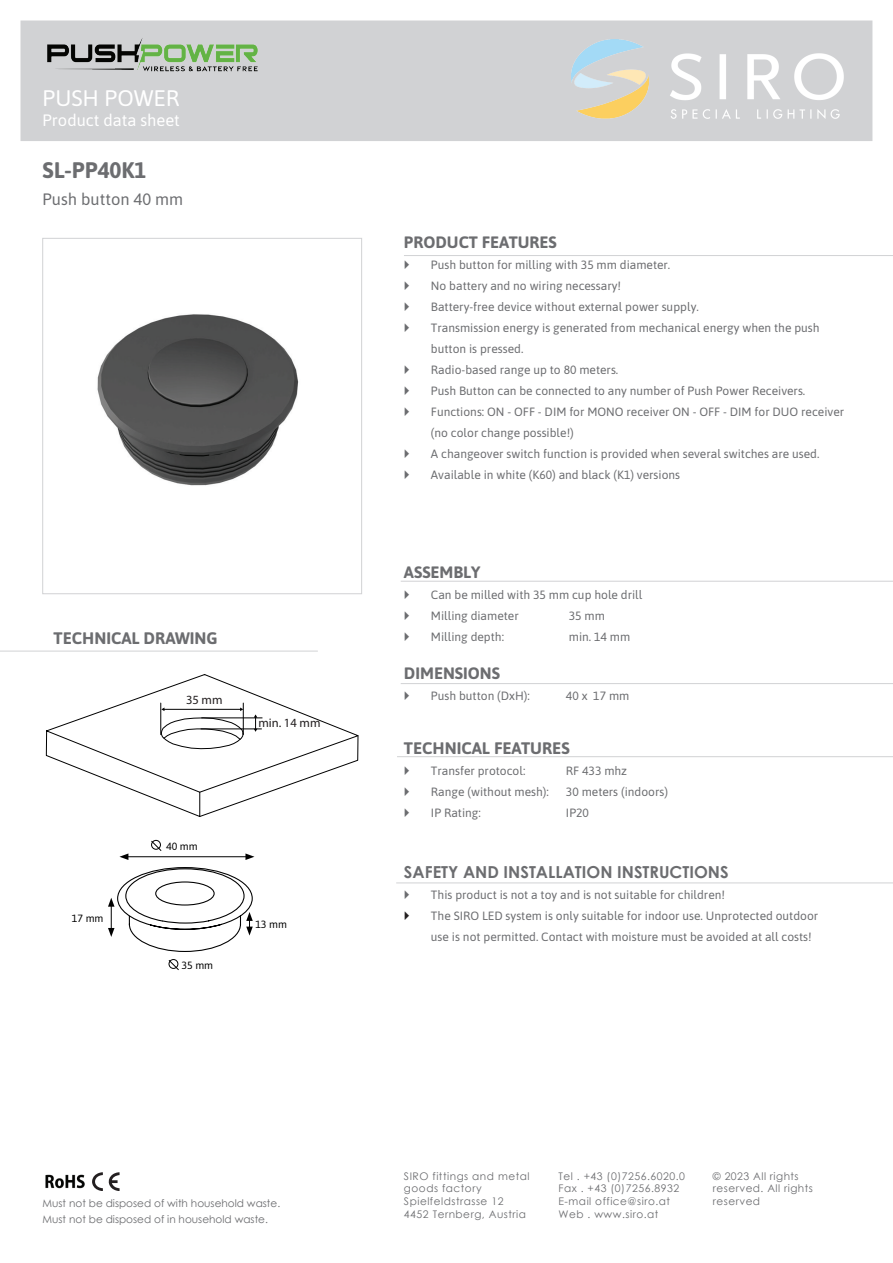
<style>
.page{position:relative;width:893px;height:1263px;background:#fff}
.page>*{position:absolute;margin:0;border:0;box-sizing:border-box;transform-origin:0 0}
.t1{font:22.5px "Asap";color:#fff}
.t2{font:700 22.5px "Asap";color:#6c6d70}
.t3{font:700 16.65px "Asap";color:#6c6d70}
.t4{font:700 16.5px "Asap";color:#6c6d70}
.t5{font:700 16.5px "Century Gothic";color:#6c6d70}
.t6{font:16.5px "Asap";color:#fff}
.t7{font:16.5px "Asap";color:#6c6d70}
.t8{font:12.6px "Myriad Pro";color:#231f20}
.t9{font:12px/21px "Asap";color:#6c6d70}
.t10{font:10.5px/12.6px "Century Gothic";letter-spacing:.05em;color:#6c6d70}
.t11{font:10.5px/16.2px "Century Gothic";color:#6c6d70}
.t12{font:10.5px "Asap";color:#000}
</style>
<div class="page">
<img style="left:97px;top:314px;width:202px;height:172px">
<div style="left:43px;top:238px;width:319px;height:356px;border:1px solid #d1d2d4"></div>
<svg style="left:45px;top:674px;width:314px;height:143px"></svg>
<hr style="left:126px;top:856px;width:122px;height:1px;background:#000">
<svg style="left:245px;top:853px;width:9px;height:7px"></svg>
<svg style="left:119px;top:853px;width:9px;height:7px"></svg>
<svg style="left:151px;top:840px;width:11px;height:11px"></svg>
<div style="left:169px;top:959px;width:9px;height:9px;border:1px solid #000;border-radius:50%"></div>
<svg style="left:168px;top:960px;width:11px;height:10px"></svg>
<svg style="left:108px;top:867px;width:145px;height:85px"></svg>
<div style="left:21px;top:21px;width:851px;height:120px;background:#d1d2d4"></div>
<img style="left:571px;top:40px;width:272px;height:78px">
<img style="left:45px;top:1174px;width:40px;height:15px">
<svg style="left:92px;top:1172px;width:27px;height:19px"></svg>
<hr style="left:404px;top:255px;width:489px;height:1px;background:#d1d2d4">
<hr style="left:397px;top:756px;width:496px;height:1px;background:#d1d2d4">
<hr style="left:401px;top:683px;width:492px;height:1px;background:#d1d2d4">
<hr style="left:401px;top:581px;width:492px;height:1px;background:#d1d2d4">
<hr style="left:0;top:651px;width:318px;height:1px;background:#d1d2d4">
<hr style="left:396px;top:883px;width:497px;height:1px;background:#d1d2d4">
<img style="left:31px;top:22px;width:244px;height:50px">
<h1 class="t1" style="left:43px;top:83px;width:139px">PUSH POWER</h1>
<h3 class="t6" style="left:43px;top:109px;width:139px">Product data sheet</h3>
<h1 class="t2" style="left:43px;top:154px;width:106px">SL-PP40K1</h1>
<h3 class="t7" style="left:43px;top:187px;width:142px">Push button 40 mm</h3>
<h3 class="t4" style="left:404px;top:231px;width:154px">PRODUCT FEATURES</h3>
<p class="t9" style="left:431px;top:254px;width:415px">Push button for milling with 35 mm diameter.<br>No battery and no wiring necessary!<br>Battery-free device without external power supply.<br>Transmission energy is generated from mechanical energy when the push button is pressed.<br>Radio-based range up to 80 meters.<br>Push Button can be connected to any number of Push Power Receivers.<br>Functions: ON - OFF - DIM for MONO receiver ON - OFF - DIM for DUO receiver (no color change possible!)<br>A changeover switch function is provided when several switches are used.<br>Available in white (K60) and black (K1) versions</p>
<h3 class="t4" style="left:404px;top:560px;width:78px">ASSEMBLY</h3>
<p class="t9" style="left:431px;top:583px;width:213px">Can be milled with 35 mm cup hole drill<br>Milling diameter</p>
<p class="t9" style="left:569px;top:604px;width:38px">35 mm</p>
<h2 class="t3" style="left:54px;top:626px;width:166px">TECHNICAL DRAWING</h2>
<p class="t9" style="left:431px;top:625px;width:75px">Milling depth:</p>
<p class="t9" style="left:569px;top:625px;width:63px">min. 14 mm</p>
<p class="t12" style="left:72px;top:910px;width:33px">17 mm</p>
<p class="t8" style="left:186px;top:692px;width:38px">35 mm</p>
<p class="t8" style="left:258px;top:715px;width:64px">min. 14 mm</p>
<p class="t12" style="left:166px;top:839px;width:33px">40 mm</p>
<p class="t12" style="left:182px;top:958px;width:33px">35 mm</p>
<p class="t12" style="left:255px;top:917px;width:33px">13 mm</p>
<p class="t11" style="left:43px;top:1194px;width:239px">Must not be disposed of with household waste.<br>Must not be disposed of in household waste.</p>
<h3 class="t4" style="left:404px;top:662px;width:98px">DIMENSIONS</h3>
<p class="t9" style="left:431px;top:685px;width:100px">Push button (DxH):</p>
<p class="t9" style="left:566px;top:685px;width:65px">40 x 17 mm</p>
<h2 class="t3" style="left:404px;top:736px;width:167px">TECHNICAL FEATURES</h2>
<p class="t9" style="left:431px;top:760px;width:96px">Transfer protocol:</p>
<p class="t9" style="left:566px;top:760px;width:63px">RF 433 mhz</p>
<p class="t9" style="left:431px;top:781px;width:119px">Range (without mesh):</p>
<p class="t9" style="left:566px;top:781px;width:104px">30 meters (indoors)</p>
<p class="t9" style="left:431px;top:802px;width:51px">IP Rating:</p>
<p class="t9" style="left:566px;top:802px;width:25px">IP20</p>
<h3 class="t5" style="left:404px;top:859px;width:326px">SAFETY AND INSTALLATION INSTRUCTIONS</h3>
<p class="t9" style="left:431px;top:883px;width:389px">This product is not a toy and is not suitable for children!<br>The SIRO LED system is only suitable for indoor use. Unprotected outdoor use is not permitted. Contact with moisture must be avoided at all costs!</p>
<p class="t10" style="left:404px;top:1169px;width:127px">SIRO fittings and metal goods factory<br>Spielfeldstrasse 12<br>4452 Ternberg, Austria</p>
<p class="t10" style="left:558px;top:1169px;width:128px">Tel . +43 (0)7256.6020.0<br>Fax . +43 (0)7256.8932<br>E-mail office@siro.at<br>Web . www.siro.at</p>
<p class="t10" style="left:713px;top:1169px;width:101px">© 2023 All rights reserved. All rights reserved</p>
</div>
